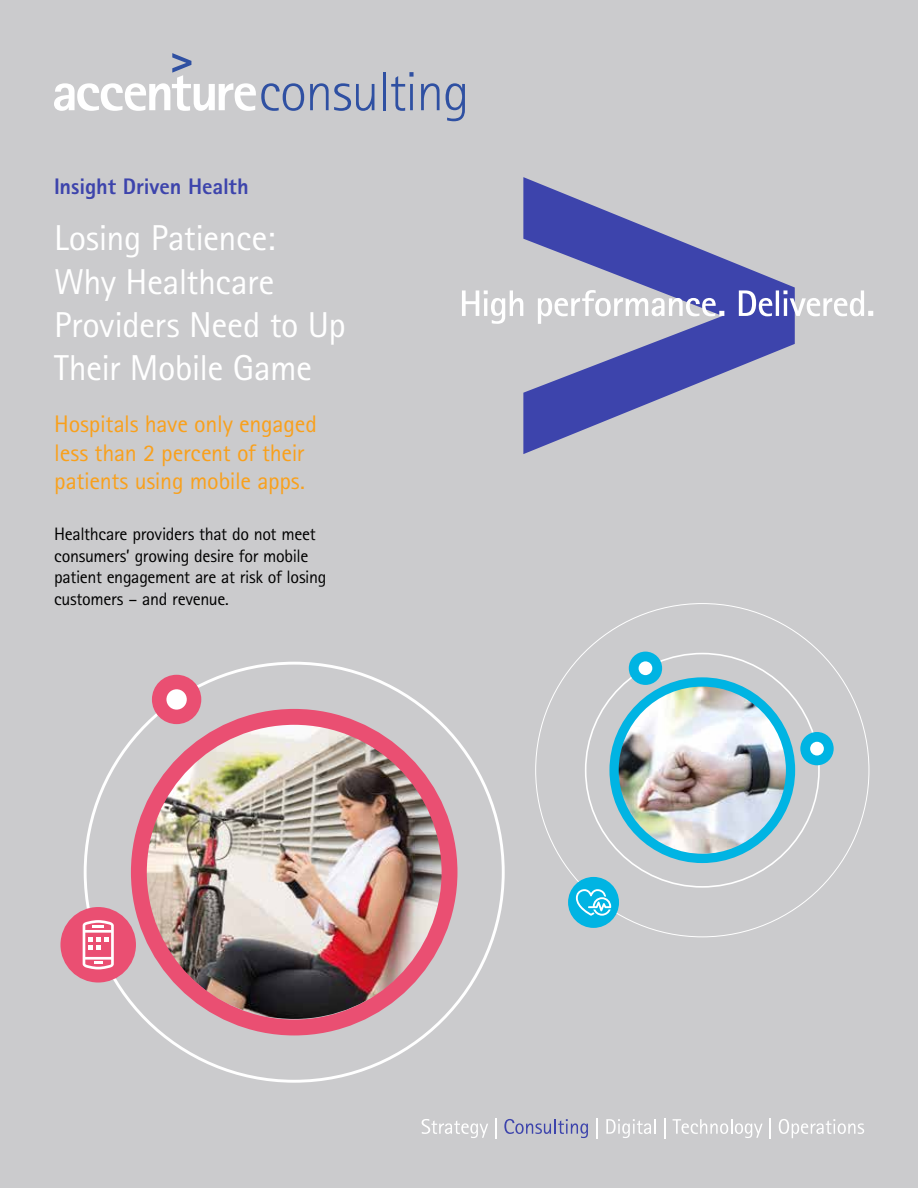
<style>
.page{position:relative;width:918px;height:1188px;background:#cbcbcd}
.page>*{position:absolute;margin:0;border:0;box-sizing:border-box;transform-origin:0 0}
.t1{font:36px/43.2px "Rotis Sans Seriffor ACN";letter-spacing:-.015em;color:#fff}
.t2{font:24px/28.8px "Rotis Sans Seriffor ACN";letter-spacing:-.01em;color:#f9a01b}
.t3{font:800 22.5px "Rotis Sans Seriffor ACN";letter-spacing:-.005em;color:#3d44ac}
.t4{font:18px/21.6px "Rotis Sans Seriffor ACN";letter-spacing:-.02em;color:#000}
</style>
<div class="page">
<img style="left:143px;top:717px;width:302px;height:302px;border-radius:151px">
<div style="left:131px;top:709px;width:326px;height:326px;border:16px solid #ea4f72;border-radius:50%"></div>
<div style="left:152px;top:675px;width:49px;height:49px;background:#ea4f72;border-radius:50%"></div>
<div style="left:166px;top:689px;width:21px;height:21px;background:#fff;border-radius:50%"></div>
<div style="left:60px;top:907px;width:76px;height:76px;background:#ea4f72;border-radius:50%"></div>
<svg style="left:83px;top:920px;width:31px;height:49px"></svg>
<img style="left:617px;top:685px;width:171px;height:168px">
<div style="left:609px;top:677px;width:186px;height:186px;border:9px solid #00b4e3;border-radius:50%"></div>
<div style="left:629px;top:652px;width:33px;height:33px;background:#00b4e3;border-radius:50%"></div>
<div style="left:639px;top:661px;width:13px;height:14px;background:#fff;border-radius:50%"></div>
<div style="left:800px;top:732px;width:34px;height:33px;background:#00b4e3;border-radius:50%"></div>
<div style="left:810px;top:742px;width:14px;height:14px;background:#fff;border-radius:50%"></div>
<div style="left:568px;top:877px;width:51px;height:51px;background:#00b4e3;border-radius:50%"></div>
<svg style="left:576px;top:889px;width:35px;height:27px"></svg>
<svg style="left:310px;top:83px;width:64px;height:28px"></svg>
<hr style="left:383px;top:72px;width:2px;height:38px;background:#2f50a2">
<svg style="left:391px;top:72px;width:23px;height:39px"></svg>
<svg style="left:421px;top:83px;width:19px;height:27px"></svg>
<svg style="left:446px;top:83px;width:19px;height:38px"></svg>
<svg style="left:54px;top:53px;width:250px;height:58px"></svg>
<svg style="left:422px;top:1119px;width:66px;height:19px"></svg>
<svg style="left:495px;top:1118px;width:1px;height:21px"></svg>
<svg style="left:504px;top:1119px;width:84px;height:19px"></svg>
<svg style="left:597px;top:1118px;width:1px;height:21px"></svg>
<svg style="left:606px;top:1119px;width:50px;height:19px"></svg>
<svg style="left:665px;top:1118px;width:1px;height:21px"></svg>
<svg style="left:673px;top:1119px;width:90px;height:19px"></svg>
<svg style="left:770px;top:1118px;width:1px;height:21px"></svg>
<svg style="left:779px;top:1119px;width:85px;height:19px"></svg>
<svg style="left:523px;top:177px;width:272px;height:277px"></svg>
<svg style="left:462px;top:290px;width:411px;height:34px"></svg>
<p class="t3" style="left:54px;top:172px;width:196px">Insight Driven Health</p>
<h1 class="t1" style="left:54px;top:217px;width:293px">Losing Patience:<br>Why Healthcare<br>Providers Need to Up<br>Their Mobile Game</h1>
<h2 class="t2" style="left:54px;top:409px;width:264px">Hospitals have only engaged less than 2 percent of their patients using mobile apps.</h2>
<p class="t4" style="left:54px;top:523px;width:274px">Healthcare providers that do not meet consumers’ growing desire for mobile patient engagement are at risk of losing customers – and revenue.</p>
</div>
